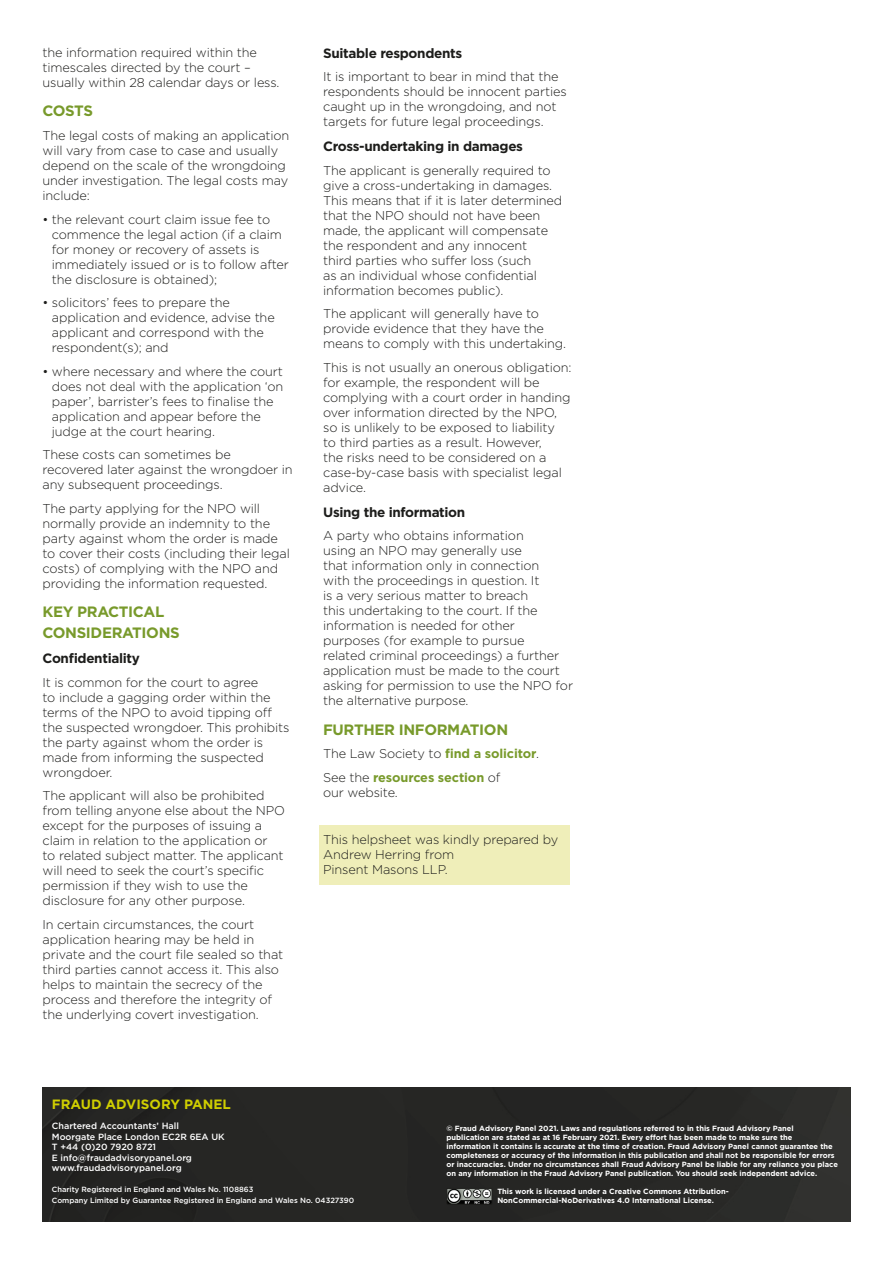
<style>
.page{position:relative;width:893px;height:1263px;background:#fff}
.page>*{position:absolute;margin:0;border:0;box-sizing:border-box;transform-origin:0 0}
.subhead{font:700 15px/21px "Gotham";letter-spacing:-.025em;color:#789a2b}
.subhead_2{font:700 13.5px "Gotham";letter-spacing:-.025em;color:#1d1d1b}
.FAP_address_head{font:700 13.5px "Gotham";color:#d0cf00}
.body_copy{font:300 12.75px/15px "Gotham";letter-spacing:-.01em;color:#1d1d1b}
.reviewed_updated_lim{font:300 12.75px/15px "Gotham";letter-spacing:-.01em;color:#1d1d1b}
.address{font:500 9px/10.5px "Gotham";color:#fff}
.right-hand_panel_bod{font:700 7.5px/9px "Gotham";color:#fff}
.charity_number{font:500 7.5px "Gotham";color:#fff}
.s1{font-weight:700;color:#789a2b}
</style>
<div class="page">
<div style="left:43px;top:1087px;width:807px;height:135px;background:#262624"></div>
<img style="left:449px;top:1190px;width:41px;height:12px">
<div style="left:447px;top:1188px;width:45px;height:16px;border:1px solid #1d1d1b"></div>
<div style="left:319px;top:825px;width:251px;height:60px;background:#efeeb9"></div>
<p class="body_copy" style="left:43px;top:45px;width:239px">the information required within the timescales directed by the court – usually within 28 calendar days or less.</p>
<p class="subhead" style="left:43px;top:101px;width:52px">COSTS</p>
<p class="body_copy" style="left:43px;top:128px;width:248px">The legal costs of making an application will vary from case to case and usually depend on the scale of the wrongdoing under investigation. The legal costs may include:</p>
<p class="body_copy" style="left:52px;top:211px;width:239px;text-indent:-9px">• the relevant court claim issue fee to commence the legal action (if a claim for money or recovery of assets is immediately issued or is to follow after the disclosure is obtained);</p>
<p class="body_copy" style="left:52px;top:295px;width:224px;text-indent:-9px">• solicitors’ fees to prepare the application and evidence, advise the applicant and correspond with the respondent(s); and</p>
<p class="body_copy" style="left:52px;top:363px;width:233px;text-indent:-9px">• where necessary and where the court does not deal with the application ‘on paper’, barrister’s fees to finalise the application and appear before the judge at the court hearing.</p>
<p class="body_copy" style="left:43px;top:447px;width:252px">These costs can sometimes be recovered later against the wrongdoer in any subsequent proceedings.</p>
<p class="body_copy" style="left:43px;top:500px;width:249px">The party applying for the NPO will normally provide an indemnity to the party against whom the order is made to cover their costs (including their legal costs) of complying with the NPO and providing the information requested.</p>
<p class="subhead" style="left:43px;top:601px;width:139px">KEY PRACTICAL<br>CONSIDERATIONS</p>
<p class="subhead_2" style="left:43px;top:649px;width:99px">Confidentiality</p>
<p class="body_copy" style="left:43px;top:674px;width:248px">It is common for the court to agree<br>to include a gagging order within the terms of the NPO to avoid tipping off the suspected wrongdoer. This prohibits the party against whom the order is made from informing the suspected wrongdoer.</p>
<p class="body_copy" style="left:43px;top:788px;width:244px">The applicant will also be prohibited from telling anyone else about the NPO except for the purposes of issuing a claim in relation to the application or<br>to related subject matter. The applicant will need to seek the court’s specific permission if they wish to use the disclosure for any other purpose.</p>
<p class="body_copy" style="left:43px;top:916px;width:242px">In certain circumstances, the court application hearing may be held in private and the court file sealed so that third parties cannot access it. This also helps to maintain the secrecy of the process and therefore the integrity of the underlying covert investigation.</p>
<p class="subhead_2" style="left:323px;top:44px;width:140px">Suitable respondents</p>
<p class="body_copy" style="left:323px;top:69px;width:245px">It is important to bear in mind that the respondents should be innocent parties caught up in the wrongdoing, and not targets for future legal proceedings.</p>
<p class="subhead_2" style="left:323px;top:137px;width:201px">Cross-undertaking in damages</p>
<p class="body_copy" style="left:323px;top:162px;width:241px">The applicant is generally required to give a cross-undertaking in damages.<br>This means that if it is later determined that the NPO should not have been made, the applicant will compensate the respondent and any innocent<br>third parties who suffer loss (such<br>as an individual whose confidential information becomes public).</p>
<p class="body_copy" style="left:323px;top:306px;width:244px">The applicant will generally have to provide evidence that they have the means to comply with this undertaking.</p>
<p class="body_copy" style="left:323px;top:359px;width:250px">This is not usually an onerous obligation: for example, the respondent will be complying with a court order in handing over information directed by the NPO, so is unlikely to be exposed to liability<br>to third parties as a result. However,<br>the risks need to be considered on a case-by-case basis with specialist legal advice.</p>
<p class="subhead_2" style="left:323px;top:503px;width:144px">Using the information</p>
<p class="body_copy" style="left:323px;top:528px;width:251px">A party who obtains information<br>using an NPO may generally use<br>that information only in connection<br>with the proceedings in question. It<br>is a very serious matter to breach<br>this undertaking to the court. If the information is needed for other purposes (for example to pursue<br>related criminal proceedings) a further application must be made to the court asking for permission to use the NPO for the alternative purpose.</p>
<p class="subhead" style="left:323px;top:719px;width:186px">FURTHER INFORMATION</p>
<p class="body_copy" style="left:323px;top:746px;width:218px">The Law Society to <span class="s1">find a solicitor</span>.</p>
<p class="body_copy" style="left:323px;top:769px;width:179px">See the <span class="s1">resources section</span> of our website.</p>
<p class="reviewed_updated_lim" style="left:323px;top:831px;width:237px">This helpsheet was kindly prepared by<br>Andrew Herring from<br>Pinsent Masons LLP.</p>
<p class="FAP_address_head" style="left:52px;top:1095px;width:181px">FRAUD ADVISORY PANEL</p>
<p class="address" style="left:52px;top:1120px;width:174px">Chartered Accountants’ Hall<br>Moorgate Place London EC2R 6EA UK</p>
<p class="address" style="left:52px;top:1141px;width:106px">T +44 (0)20 7920 8721</p>
<p class="address" style="left:52px;top:1152px;width:142px">E info@fraudadvisorypanel.org</p>
<p class="address" style="left:52px;top:1162px;width:131px">www.fraudadvisorypanel.org</p>
<p class="charity_number" style="left:52px;top:1184px;width:203px">Charity Registered in England and Wales No. 1108863</p>
<p class="charity_number" style="left:52px;top:1195px;width:304px">Company Limited by Guarantee Registered in England and Wales No. 04327390</p>
<p class="right-hand_panel_bod" style="left:446px;top:1124px;width:393px">© Fraud Advisory Panel 2021. Laws and regulations referred to in this Fraud Advisory Panel publication are stated as at 16 February 2021. Every effort has been made to make sure the information it contains is accurate at the time of creation. Fraud Advisory Panel cannot guarantee the completeness or accuracy of the information in this publication and shall not be responsible for errors or inaccuracies. Under no circumstances shall Fraud Advisory Panel be liable for any reliance you place on any information in the Fraud Advisory Panel publication. You should seek independent advice.</p>
<p class="right-hand_panel_bod" style="left:497px;top:1187px;width:233px">This work is licensed under a Creative Commons Attribution-<br>NonCommercial-NoDerivatives 4.0 International License.</p>
</div>
